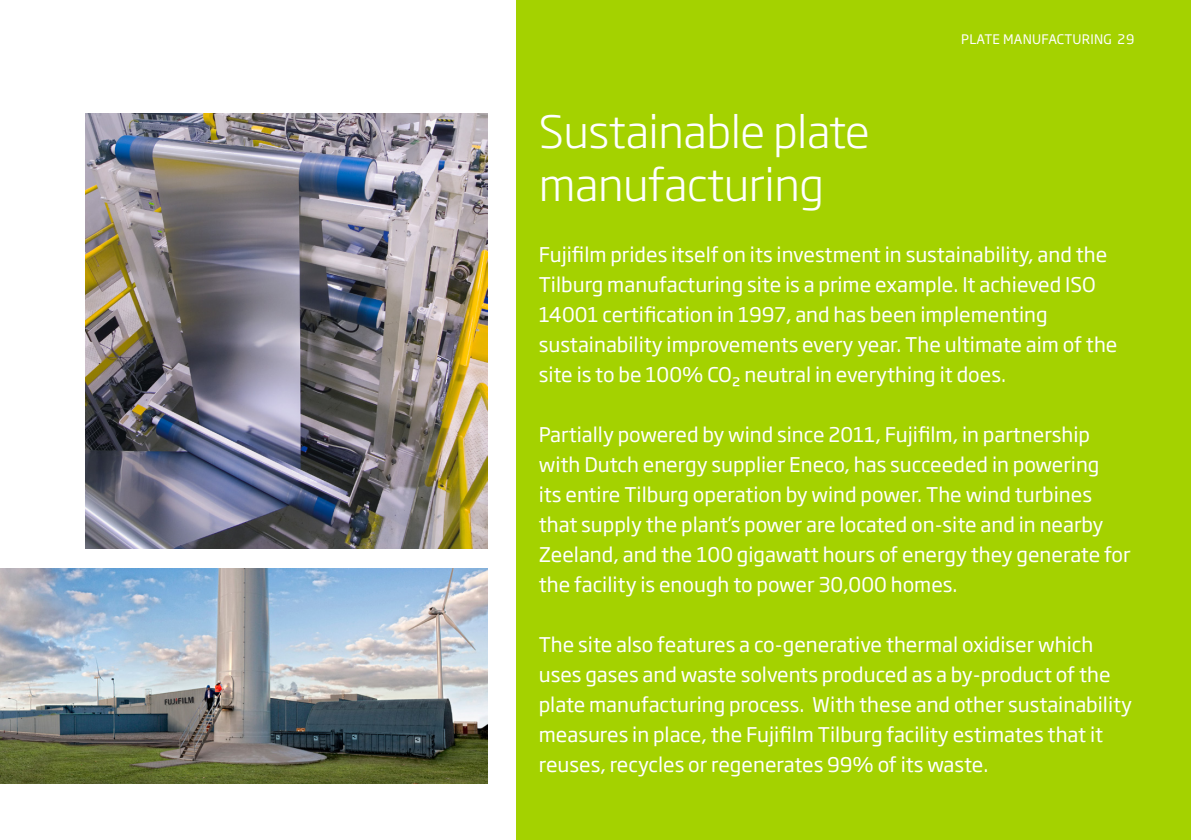
<style>
.page{position:relative;width:1191px;height:840px;background:#fff}
.page>*{position:absolute;margin:0;border:0;box-sizing:border-box;transform-origin:0 0}
.main_headings{font:300 44px/52.8px "Soho Gothic Pro";letter-spacing:-.01em;color:#fff}
.body_text_reversed{font:20px/30px "Soho Gothic Pro";color:#fff}
.t1{font:13px "Soho Gothic Pro";letter-spacing:.02em;color:#fff}
</style>
<div class="page">
<div style="left:516px;top:0;width:675px;height:839px;background:#a4d200"></div>
<img style="left:0;top:568px;width:488px;height:214px">
<img style="left:85px;top:113px;width:403px;height:435px">
<p class="main_headings" style="left:539px;top:103px;width:332px">Sustainable plate manufacturing</p>
<p class="t1" style="left:961px;top:29px;width:175px">PLATE MANUFACTURING 29</p>
<p class="body_text_reversed" style="left:539px;top:238px;width:580px">Fujifilm prides itself on its investment in sustainability, and the Tilburg manufacturing site is a prime example. It achieved ISO 14001 certification in 1997, and has been implementing sustainability improvements every year. The ultimate aim of the site is to be 100% CO₂ neutral in everything it does.</p>
<p class="body_text_reversed" style="left:539px;top:418px;width:593px">Partially powered by wind since 2011, Fujifilm, in partnership with Dutch energy supplier Eneco, has succeeded in powering<br>its entire Tilburg operation by wind power. The wind turbines that supply the plant’s power are located on-site and in nearby Zeeland, and the 100 gigawatt hours of energy they generate for the facility is enough to power 30,000 homes.</p>
<p class="body_text_reversed" style="left:539px;top:628px;width:595px">The site also features a co-generative thermal oxidiser which uses gases and waste solvents produced as a by-product of the plate manufacturing process. With these and other sustainability measures in place, the Fujifilm Tilburg facility estimates that it reuses, recycles or regenerates 99% of its waste.</p>
</div>
